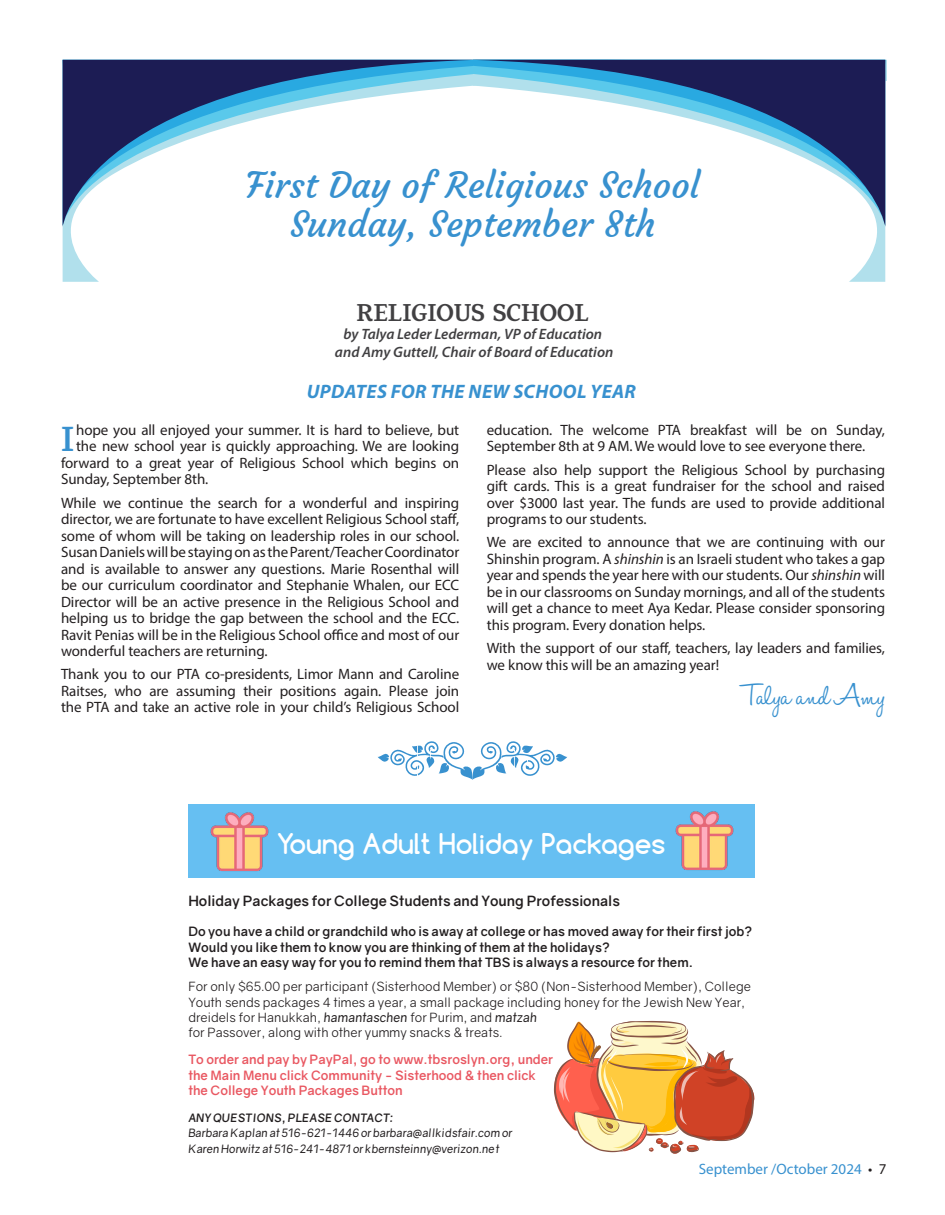
<style>
.page{position:relative;width:945px;height:1215px;background:#fff}
.page>*{position:absolute;margin:0;border:0;box-sizing:border-box;transform-origin:0 0}
.t1{font:47.25px "Fowviel";color:#3891cf}
.t2{font:36px "Courgette";color:#3891cf}
.t3{font:35.1px "Halo Handletter";color:#3891cf}
.Title_Main{font:33px "Fowviel";color:#414042}
.t4{font:700 27px "Comfortaa";color:#fff}
.t5{font:italic 700 19.5px "Myriad Pro";letter-spacing:.02em;color:#3891cf}
.t6{font:15px/16.5px "Myriad Pro";letter-spacing:-.005em;color:#231f20;text-align:justify}
.Title_Sub{font:italic 600 15px "Myriad Pro";color:#414042}
.t7{font:15px "Myriad Pro";color:#3891cf}
.t8{font:700 14.1px "Gravity";color:#231f20}
.t9{font:12.9px/15.5px "Gravity";color:#231f20}
.t10{font:700 12.9px "Gravity";color:#231f20}
.t11{font:700 12.9px/15.5px "Gravity";color:#e95862}
.t12{font:italic 11.55px "Gravity";color:#231f20}
.t13{font:italic 700 11.55px "Gravity";letter-spacing:.01em;color:#231f20}
.s1{font-style:italic}
.s2{color:#231f20}
</style>
<div class="page">
<svg style="left:62px;top:60px;width:37px;height:222px"></svg>
<svg style="left:63px;top:60px;width:410px;height:167px"></svg>
<svg style="left:849px;top:60px;width:38px;height:222px"></svg>
<svg style="left:473px;top:60px;width:412px;height:167px"></svg>
<svg style="left:378px;top:741px;width:189px;height:39px"></svg>
<div style="left:188px;top:805px;width:566px;height:73px;background:#66bff2"></div>
<img style="left:210px;top:812px;width:59px;height:60px">
<img style="left:675px;top:811px;width:59px;height:60px">
<svg style="left:554px;top:1021px;width:200px;height:133px"></svg>
<p class="t2" style="left:246px;top:163px;width:456px">First Day of Religious School</p>
<p class="t2" style="left:290px;top:202px;width:367px">Sunday, September 8th</p>
<p class="Title_Main" style="left:357px;top:298px;width:234px">RELIGIOUS SCHOOL</p>
<p class="Title_Sub" style="left:343px;top:324px;width:260px">by Talya Leder Lederman, VP of Education</p>
<p class="Title_Sub" style="left:335px;top:342px;width:280px">and Amy Guttell, Chair of Board of Education</p>
<p class="t5" style="left:307px;top:378px;width:331px">UPDATES FOR THE NEW SCHOOL YEAR</p>
<p class="t6" style="left:487px;top:421px;width:400px">education. The welcome PTA breakfast will be on Sunday,<br>September 8th at 9 AM. We would love to see everyone there.</p>
<p class="t6" style="left:487px;top:461px;width:400px">Please also help support the Religious School by purchasing gift cards. This is a great fundraiser for the school and raised over $3000 last year. The funds are used to provide additional programs to our students.</p>
<p class="t6" style="left:487px;top:534px;width:400px">We are excited to announce that we are continuing with our Shinshin program. A <span class="s1">shinshin</span> is an Israeli student who takes a gap year and spends the year here with our students. Our <span class="s1">shinshin</span> will be in our classrooms on Sunday mornings, and all of the students will get a chance to meet Aya Kedar. Please consider sponsoring this program. Every donation helps.</p>
<p class="t6" style="left:487px;top:639px;width:400px">With the support of our staff, teachers, lay leaders and families, we know this will be an amazing year!</p>
<p class="t3" style="left:742px;top:676px;width:144px">Talya and Amy</p>
<p class="t1" style="left:61px;top:418px;width:14px">I</p>
<p class="t6" style="left:76px;top:421px;width:385px">hope you all enjoyed your summer. It is hard to believe, but</p>
<p class="t6" style="left:76px;top:438px;width:385px">the new school year is quickly approaching. We are looking</p>
<p class="t6" style="left:61px;top:454px;width:400px">forward to a great year of Religious School which begins on</p>
<p class="t6" style="left:61px;top:471px;width:149px">Sunday, September 8th.</p>
<p class="t6" style="left:61px;top:494px;width:400px">While we continue the search for a wonderful and inspiring director, we are fortunate to have excellent Religious School staff, some of whom will be taking on leadership roles in our school.<br>Susan Daniels will be staying on as the Parent/Teacher Coordinator and is available to answer any questions. Marie Rosenthal will be our curriculum coordinator and Stephanie Whalen, our ECC Director will be an active presence in the Religious School and helping us to bridge the gap between the school and the ECC.<br>Ravit Penias will be in the Religious School office and most of our wonderful teachers are returning.</p>
<p class="t6" style="left:61px;top:666px;width:400px">Thank you to our PTA co-presidents, Limor Mann and Caroline Raitses, who are assuming their positions again. Please join the PTA and take an active role in your child’s Religious School</p>
<p class="t4" style="left:277px;top:826px;width:390px">Young Adult Holiday Packages</p>
<p class="t8" style="left:188px;top:892px;width:433px">Holiday Packages for College Students and Young Professionals</p>
<p class="t10" style="left:188px;top:924px;width:565px">Do you have a child or grandchild who is away at college or has moved away for their first job?</p>
<p class="t10" style="left:188px;top:939px;width:423px">Would you like them to know you are thinking of them at the holidays?</p>
<p class="t10" style="left:188px;top:954px;width:506px">We have an easy way for you to remind them that TBS is always a resource for them.</p>
<p class="t9" style="left:188px;top:979px;width:564px">For only $65.00 per participant (Sisterhood Member) or $80 (Non-Sisterhood Member), College<br>Youth sends packages 4 times a year, a small package including honey for the Jewish New Year,</p>
<p class="t9" style="left:188px;top:1010px;width:350px">dreidels for Hanukkah, <span class="s1">hamantaschen</span> for Purim, and <span class="s1">matzah </span>for Passover, along with other yummy snacks &amp; treats.</p>
<p class="t11" style="left:188px;top:1052px;width:366px">To order and pay by PayPal, go to www.tbsroslyn.org, under the Main Menu click Community - Sisterhood &amp; then click the College Youth Packages Button</p>
<p class="t13" style="left:188px;top:1111px;width:207px">ANY QUESTIONS, PLEASE CONTACT:</p>
<p class="t12" style="left:188px;top:1126px;width:326px">Barbara Kaplan at 516-621-1446 or barbara@allkidsfair.com or</p>
<p class="t12" style="left:188px;top:1141px;width:313px">Karen Horwitz at 516-241-4871 or kbernsteinny@verizon.net</p>
<p class="t7" style="left:699px;top:1159px;width:189px">September /October 2024 <span class="s2">• 7</span></p>
</div>
